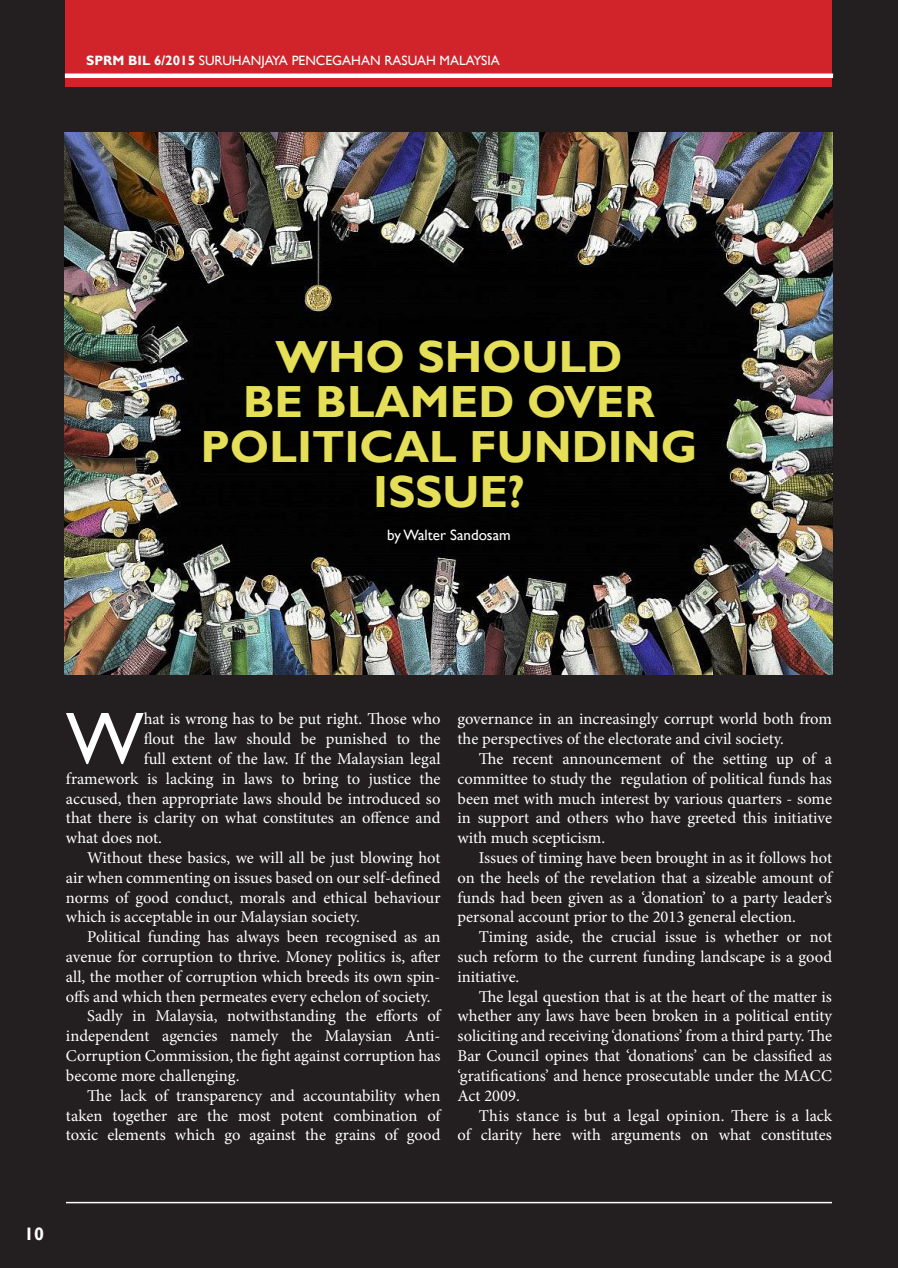
<style>
.page{position:relative;width:898px;height:1268px;background:#fff}
.page>*{position:absolute;margin:0;border:0;box-sizing:border-box;transform-origin:0 0}
.t1{font:74.55px "Gill Sans";color:#fff}
.t2{font:700 45px/45px "Gill Sans";color:#e5de57;text-align:center}
.t3{font:700 18px "Gill Sans";color:#fff}
.t4{font:16.5px/19.8px "Minion Pro";color:#fff;text-align:justify}
.t5{font:15px "Gill Sans";color:#fff}
.t6{font:13.5px "Gill Sans";color:#fff}
.s1{font-weight:700}
</style>
<div class="page">
<div style="left:0;top:0;width:897px;height:1267px;background:#231f20"></div>
<img style="left:65px;top:133px;width:766px;height:541px">
<hr style="left:66px;top:1201px;width:765px;height:1px;background:#fff">
<div style="left:66px;top:0;width:765px;height:86px;background:#d1232a"></div>
<div style="left:65px;top:73px;width:767px;height:5px;background:#fff"></div>
<p class="t6" style="left:86px;top:52px;width:415px"><span class="s1">SPRM BIL 6/2015</span> SURUHANJAYA PENCEGAHAN RASUAH MALAYSIA</p>
<h2 class="t2" style="left:200px;top:335px;width:498px">WHO SHOULD<br>BE BLAMED OVER<br>POLITICAL FUNDING<br>ISSUE?</h2>
<p class="t5" style="left:387px;top:526px;width:125px">by Walter Sandosam</p>
<h1 class="t1" style="left:66px;top:695px;width:79px">W</h1>
<p class="t4" style="left:144px;top:709px;width:298px">hat is wrong has to be put right. Those who</p>
<p class="t4" style="left:144px;top:728px;width:298px">flout the law should be punished to the</p>
<p class="t4" style="left:144px;top:748px;width:298px">full extent of the law. If the Malaysian legal</p>
<p class="t4" style="left:66px;top:768px;width:376px">framework is lacking in laws to bring to justice the</p>
<p class="t4" style="left:66px;top:788px;width:376px">accused, then appropriate laws should be introduced so</p>
<p class="t4" style="left:66px;top:808px;width:376px">that there is clarity on what constitutes an offence and</p>
<p class="t4" style="left:66px;top:827px;width:97px">what does not.</p>
<p class="t4" style="left:87px;top:847px;width:354px">Without these basics, we will all be just blowing hot</p>
<p class="t4" style="left:66px;top:867px;width:376px">air when commenting on issues based on our self-defined</p>
<p class="t4" style="left:66px;top:887px;width:376px">norms of good conduct, morals and ethical behaviour</p>
<p class="t4" style="left:66px;top:907px;width:295px">which is acceptable in our Malaysian society.</p>
<p class="t4" style="left:87px;top:926px;width:354px">Political funding has always been recognised as an</p>
<p class="t4" style="left:66px;top:946px;width:376px">avenue for corruption to thrive. Money politics is, after</p>
<p class="t4" style="left:66px;top:966px;width:376px">all, the mother of corruption which breeds its own spin-</p>
<p class="t4" style="left:66px;top:986px;width:366px">offs and which then permeates every echelon of society.</p>
<p class="t4" style="left:87px;top:1006px;width:354px">Sadly in Malaysia, notwithstanding the efforts of</p>
<p class="t4" style="left:66px;top:1025px;width:376px">independent agencies namely the Malaysian Anti-</p>
<p class="t4" style="left:66px;top:1045px;width:376px">Corruption Commission, the fight against corruption has</p>
<p class="t4" style="left:66px;top:1065px;width:175px">become more challenging.</p>
<p class="t4" style="left:87px;top:1085px;width:354px">The lack of transparency and accountability when</p>
<p class="t4" style="left:66px;top:1105px;width:376px">taken together are the most potent combination of</p>
<p class="t4" style="left:66px;top:1124px;width:376px">toxic elements which go against the grains of good</p>
<p class="t4" style="left:457px;top:709px;width:376px">governance in an increasingly corrupt world both from the perspectives of the electorate and civil society.</p>
<p class="t4" style="left:457px;top:748px;width:376px;text-indent:21px">The recent announcement of the setting up of a committee to study the regulation of political funds has been met with much interest by various quarters - some in support and others who have greeted this initiative with much scepticism.</p>
<p class="t4" style="left:457px;top:847px;width:376px;text-indent:21px">Issues of timing have been brought in as it follows hot on the heels of the revelation that a sizeable amount of funds had been given as a ‘donation’ to a party leader’s personal account prior to the 2013 general election.</p>
<p class="t4" style="left:457px;top:926px;width:376px;text-indent:21px">Timing aside, the crucial issue is whether or not such reform to the current funding landscape is a good initiative.</p>
<p class="t4" style="left:457px;top:986px;width:376px;text-indent:21px">The legal question that is at the heart of the matter is whether any laws have been broken in a political entity soliciting and receiving ‘donations’ from a third party. The Bar Council opines that ‘donations’ can be classified as ‘gratifications’ and hence prosecutable under the MACC Act 2009.</p>
<p class="t4" style="left:457px;top:1105px;width:376px;text-align:right">This stance is but a legal opinion. There is a lack<br>of clarity here with arguments on what constitutes</p>
<p class="t3" style="left:24px;top:1222px;width:21px">10</p>
</div>
